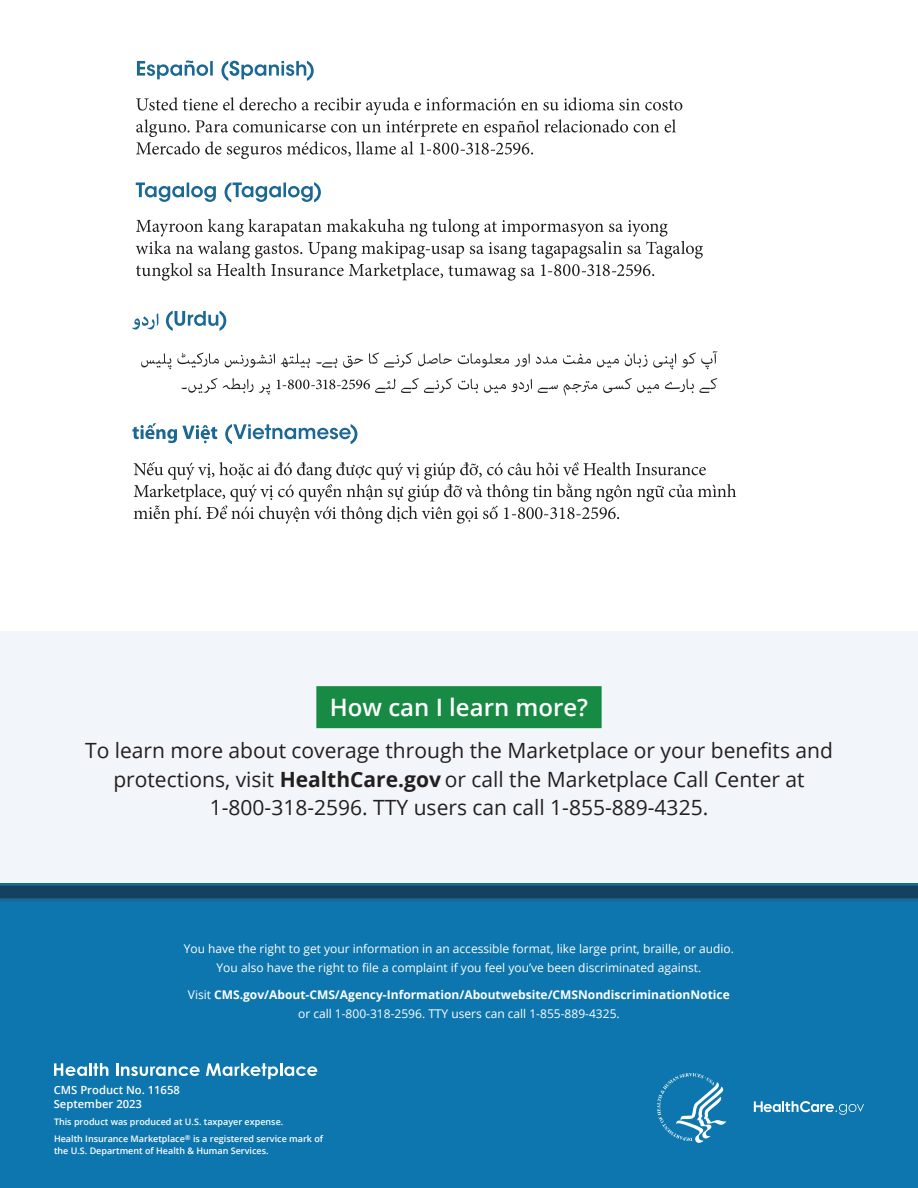
<style>
.page{position:relative;width:918px;height:1188px;background:#fff}
.page>*{position:absolute;margin:0;border:0;box-sizing:border-box;transform-origin:0 0}
.CALL_OUT_-_Title{font:600 24px "Open Sans";color:#fff}
.t1{font:21px/28.5px "Open Sans";color:#231f20;text-align:center}
.Disclaimer{font:12px/19.5px "Open Sans";color:#fff;text-align:center}
.Disclaimer-2{font:700 12px/19.5px "Open Sans";color:#fff;text-align:center}
.Product_Number___Date{font:600 11.25px "Open Sans";color:#fff}
.Taxpayer_Expense{font:600 9px/12px "Open Sans";color:#fff}
.s1{font-weight:700}
.s2{font-weight:400}
</style>
<div class="page">
<div style="left:0;top:890px;width:918px;height:298px;background:#0d76ae"></div>
<svg style="left:754px;top:1101px;width:110px;height:14px"></svg>
<svg style="left:0;top:883px;width:918px;height:18px;background:#154c6e"></svg>
<svg style="left:657px;top:1073px;width:69px;height:70px"></svg>
<svg style="left:54px;top:1063px;width:54px;height:13px"></svg>
<svg style="left:116px;top:1063px;width:84px;height:13px"></svg>
<svg style="left:206px;top:1063px;width:111px;height:16px"></svg>
<div style="left:0;top:631px;width:918px;height:252px;background:#f2f5f9"></div>
<div style="left:316px;top:686px;width:286px;height:42px;background:#178a43"></div>
<svg style="left:181px;top:378px;width:536px;height:18px"></svg>
<svg style="left:141px;top:351px;width:576px;height:18px"></svg>
<svg style="left:136px;top:219px;width:567px;height:62px"></svg>
<svg style="left:136px;top:97px;width:546px;height:62px"></svg>
<svg style="left:132px;top:423px;width:225px;height:21px"></svg>
<svg style="left:132px;top:311px;width:94px;height:20px"></svg>
<svg style="left:136px;top:182px;width:185px;height:20px"></svg>
<svg style="left:137px;top:60px;width:177px;height:21px"></svg>
<svg style="left:134px;top:462px;width:602px;height:62px"></svg>
<p class="CALL_OUT_-_Title" style="left:330px;top:691px;width:260px">How can I learn more?</p>
<p class="t1" style="left:85px;top:736px;width:749px">To learn more about coverage through the Marketplace or your benefits and protections, visit <span class="s1">HealthCare.gov</span> or call the Marketplace Call Center at<br>1-800-318-2596. TTY users can call 1-855-889-4325.</p>
<p class="Disclaimer" style="left:184px;top:939px;width:552px">You have the right to get your information in an accessible format, like large print, braille, or audio.<br>You also have the right to file a complaint if you feel you’ve been discriminated against.</p>
<p class="Disclaimer-2" style="left:188px;top:984px;width:543px"><span class="s2">Visit</span> CMS.gov/About-CMS/Agency-Information/Aboutwebsite/CMSNondiscriminationNotice <span class="s2">or call 1-800-318-2596. TTY users can call 1-855-889-4325.</span></p>
<p class="Product_Number___Date" style="left:54px;top:1082px;width:128px">CMS Product No. 11658</p>
<p class="Product_Number___Date" style="left:54px;top:1096px;width:90px">September 2023</p>
<p class="Taxpayer_Expense" style="left:54px;top:1116px;width:231px">This product was produced at U.S. taxpayer expense.</p>
<p class="Taxpayer_Expense" style="left:54px;top:1132px;width:271px">Health Insurance Marketplace<sup>®</sup> is a registered service mark of the U.S. Department of Health &amp; Human Services.</p>
</div>
